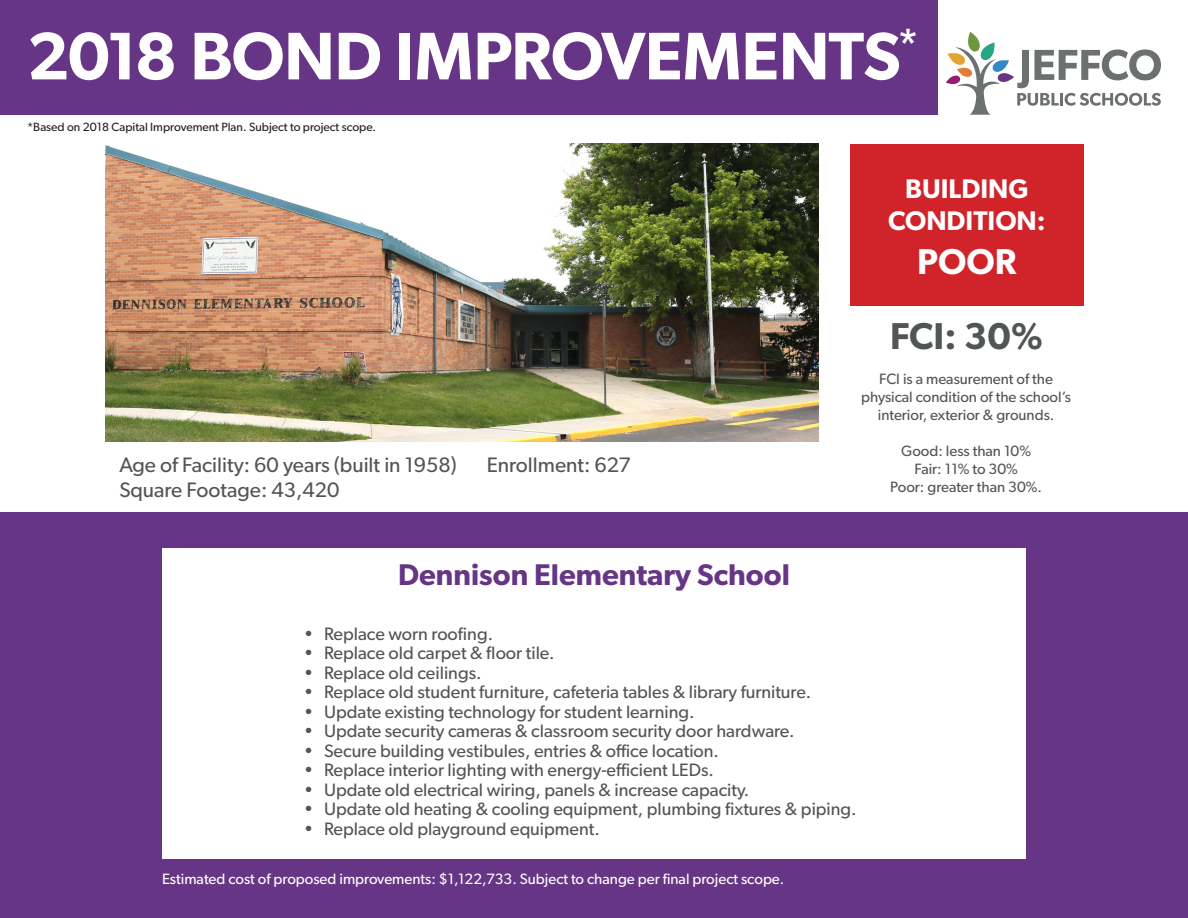
<style>
.page{position:relative;width:1188px;height:918px;background:#fff}
.page>*{position:absolute;margin:0;border:0;box-sizing:border-box;transform-origin:0 0}
.t1{font:600 67.5px "Gibson";letter-spacing:-.01em;color:#fff}
.t2{font:600 37.5px "Gibson";color:#515556}
.t3{font:600 36px "Gibson";color:#fff}
.t4{font:600 30px "Gibson";color:#673586}
.t5{font:600 27px/32.4px "Gibson";color:#fff;text-align:center}
.t6{font:21px "Gibson";color:#515556}
.t7{font:18px "Gibson";color:#515556}
.t8{font:15px/18px "Gibson";color:#515556;text-align:center}
.t9{font:15px "Gibson";color:#fff}
.t10{font:12px "Gibson";color:#231f20}
</style>
<div class="page">
<div style="left:0;top:0;width:937px;height:115px;background:#673586"></div>
<svg style="left:946px;top:32px;width:215px;height:83px"></svg>
<div style="left:0;top:512px;width:1188px;height:406px;background:#673586"></div>
<img style="left:106px;top:144px;width:713px;height:298px">
<div style="left:850px;top:144px;width:234px;height:162px;background:#d1232a"></div>
<div style="left:162px;top:599px;width:864px;height:260px;background:#fff"></div>
<div style="left:162px;top:548px;width:864px;height:51px;background:#fff"></div>
<h1 class="t1" style="left:27px;top:16px;width:893px">2018 BOND IMPROVEMENTS<sup>*</sup></h1>
<p class="t10" style="left:27px;top:120px;width:351px">*Based on 2018 Capital Improvement Plan. Subject to project scope.</p>
<p class="t6" style="left:119px;top:452px;width:339px">Age of Facility: 60 years (built in 1958)</p>
<p class="t6" style="left:119px;top:477px;width:222px">Square Footage: 43,420</p>
<p class="t6" style="left:487px;top:452px;width:146px">Enrollment: 627</p>
<p class="t4" style="left:398px;top:557px;width:393px">Dennison Elementary School</p>
<p class="t5" style="left:888px;top:172px;width:159px">BUILDING<br>CONDITION:</p>
<p class="t3" style="left:917px;top:240px;width:101px">POOR</p>
<p class="t2" style="left:890px;top:314px;width:155px">FCI: 30%</p>
<p class="t8" style="left:861px;top:370px;width:211px">FCI is a measurement of the physical condition of the school’s interior, exterior &amp; grounds.</p>
<p class="t8" style="left:901px;top:442px;width:131px">Good: less than 10%</p>
<p class="t8" style="left:914px;top:460px;width:105px">Fair: 11% to 30%</p>
<p class="t8" style="left:890px;top:478px;width:153px">Poor: greater than 30%.</p>
<p class="t7" style="left:304px;top:623px;width:191px">• Replace worn roofing.</p>
<p class="t7" style="left:304px;top:642px;width:252px">• Replace old carpet &amp; floor tile.</p>
<p class="t7" style="left:304px;top:662px;width:179px">• Replace old ceilings.</p>
<p class="t7" style="left:304px;top:681px;width:509px">• Replace old student furniture, cafeteria tables &amp; library furniture.</p>
<p class="t7" style="left:304px;top:701px;width:392px">• Update existing technology for student learning.</p>
<p class="t7" style="left:304px;top:720px;width:492px">• Update security cameras &amp; classroom security door hardware.</p>
<p class="t7" style="left:304px;top:740px;width:417px">• Secure building vestibules, entries &amp; office location.</p>
<p class="t7" style="left:304px;top:759px;width:412px">• Replace interior lighting with energy-efficient LEDs.</p>
<p class="t7" style="left:304px;top:779px;width:447px">• Update old electrical wiring, panels &amp; increase capacity.</p>
<p class="t7" style="left:304px;top:798px;width:554px">• Update old heating &amp; cooling equipment, plumbing fixtures &amp; piping.</p>
<p class="t7" style="left:304px;top:818px;width:298px">• Replace old playground equipment.</p>
<p class="t9" style="left:162px;top:869px;width:624px">Estimated cost of proposed improvements: $1,122,733. Subject to change per final project scope.</p>
</div>
